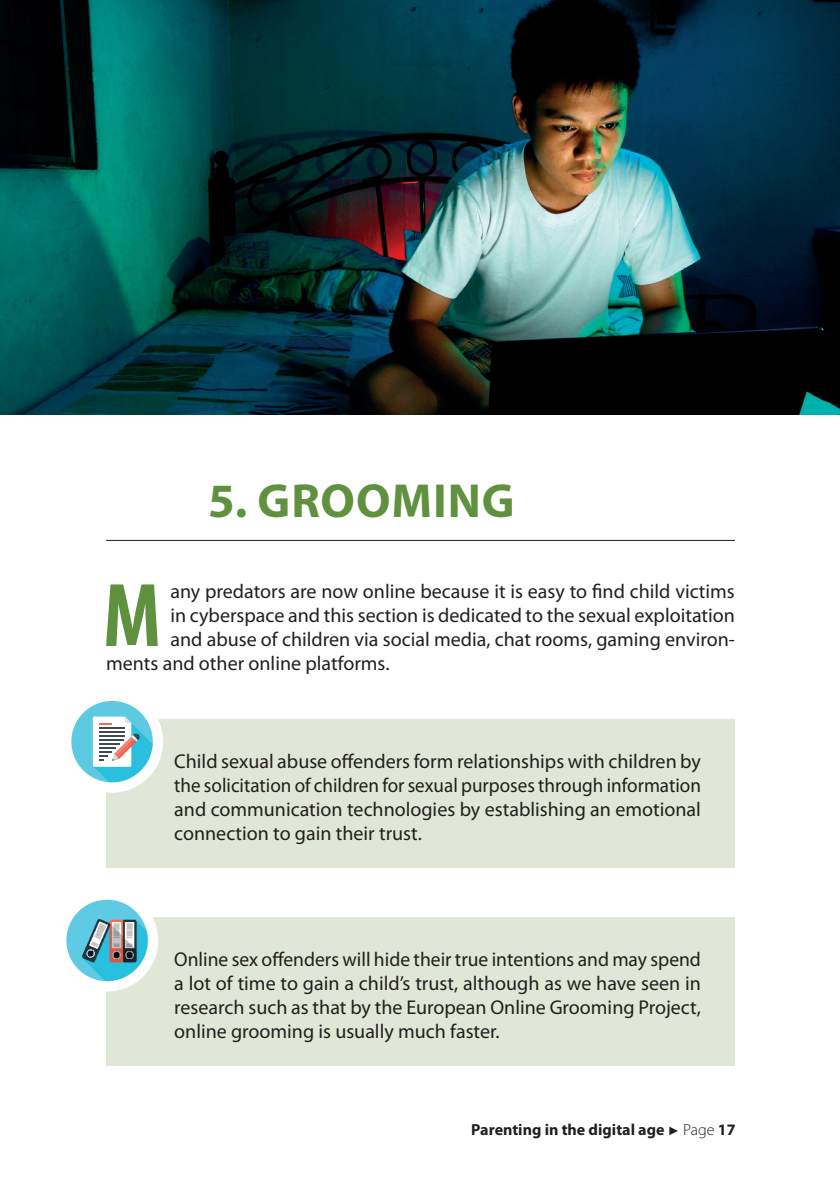
<style>
.page{position:relative;width:840px;height:1191px;background:#fff}
.page>*{position:absolute;margin:0;border:0;box-sizing:border-box;transform-origin:0 0}
.t1{font:700 condensed 91.2px "Myriad Pro";color:#5f913e}
.t2{font:700 48px "Myriad Pro";letter-spacing:.02em;color:#5f913e}
.t3{font:20px/24px "Myriad Pro";color:#231f20;text-align:justify}
.t4{font:700 16px "Myriad Pro";color:#231f20}
.s1{font-family:"Arial";font-weight:400;font-size:12px}
.s2{font-weight:300}
</style>
<div class="page">
<hr style="left:106px;top:540px;width:628px;height:1px;background:#231f20">
<div style="left:106px;top:718px;width:628px;height:149px;background:#e1e7d7"></div>
<div style="left:106px;top:916px;width:628px;height:149px;background:#e1e7d7"></div>
<img style="left:0;top:0;width:839px;height:414px">
<svg style="left:66px;top:696px;width:92px;height:91px;fill:#5ecae2"></svg>
<svg style="left:93px;top:716px;width:64px;height:71px"></svg>
<div style="left:61px;top:690px;width:102px;height:102px;border:10px solid #fff;border-radius:50%"></div>
<img style="left:61px;top:894px;width:92px;height:92px;border-radius:46px">
<div style="left:56px;top:889px;width:102px;height:102px;border:10px solid #fff;border-radius:50%"></div>
<h2 class="t2" style="left:208px;top:470px;width:307px">5. GROOMING</h2>
<h1 class="t1" style="left:103px;top:558px;width:60px">M</h1>
<p class="t3" style="left:170px;top:579px;width:565px">any predators are now online because it is easy to find child victims</p>
<p class="t3" style="left:170px;top:603px;width:565px">in cyberspace and this section is dedicated to the sexual exploitation</p>
<p class="t3" style="left:170px;top:627px;width:565px">and abuse of children via social media, chat rooms, gaming environ-</p>
<p class="t3" style="left:106px;top:651px;width:285px">ments and other online platforms.</p>
<p class="t3" style="left:174px;top:748px;width:528px">Child sexual abuse offenders form relationships with children by the solicitation of children for sexual purposes through information and communication technologies by establishing an emotional connection to gain their trust.</p>
<p class="t3" style="left:174px;top:946px;width:528px">Online sex offenders will hide their true intentions and may spend a lot of time to gain a child’s trust, although as we have seen in research such as that by the European Online Grooming Project, online grooming is usually much faster.</p>
<p class="t4" style="left:471px;top:1119px;width:266px">Parenting in the digital age <span class="s1">►</span> <span class="s2">Page</span> 17</p>
</div>
